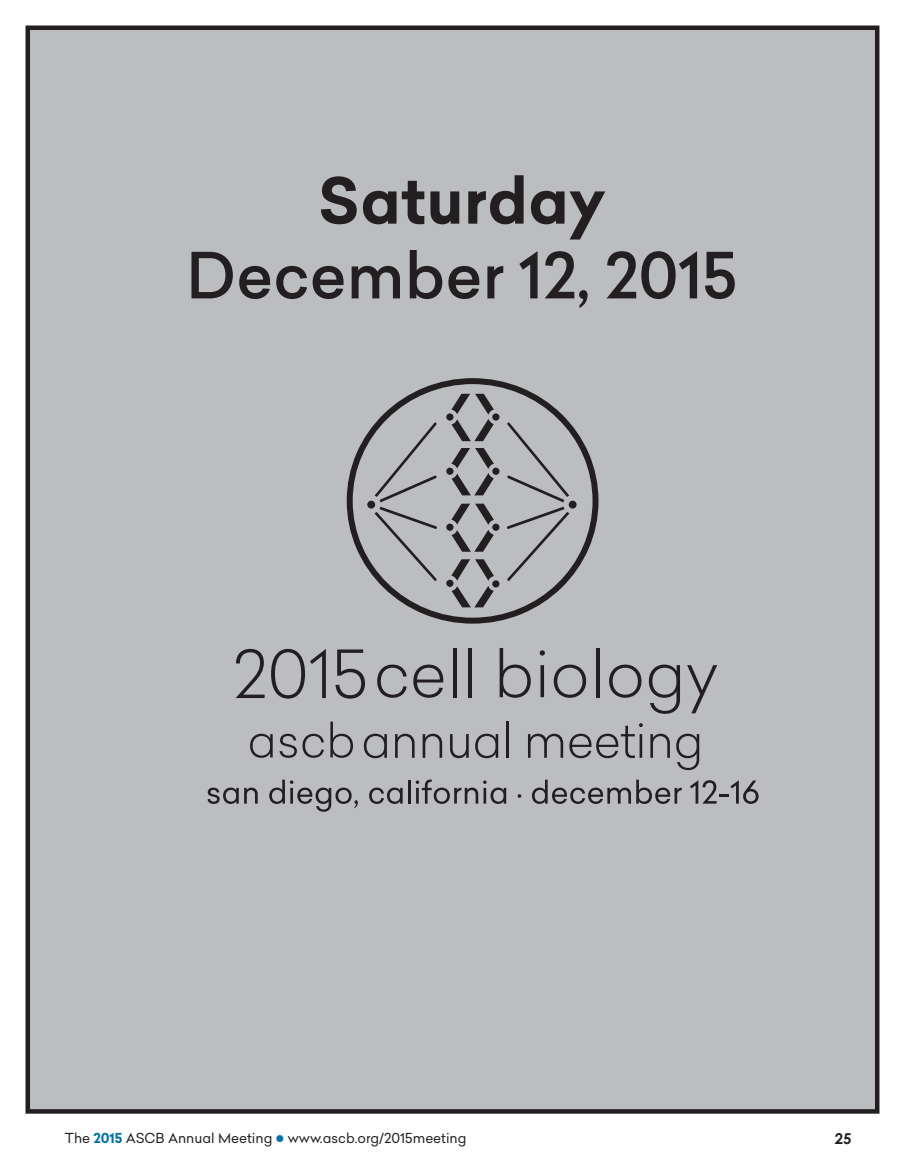
<style>
.page{position:relative;width:905px;height:1175px;background:#fff}
.page>*{position:absolute;margin:0;border:0;box-sizing:border-box;transform-origin:0 0}
.t1{font:500 62.25px "Celias";color:#231f20}
.t2{font:700 62.25px "Celias";color:#231f20}
.t3{font:700 15px "Century Gothic";color:#231f20}
.t4{font:13.5px "Celias";color:#231f20}
.s1{font-weight:700;color:#0073ae}
.s2{color:#0073ae}
</style>
<div class="page">
<div style="left:28px;top:28px;width:849px;height:1083px;background:#bcbdc0"></div>
<div style="left:26px;top:26px;width:853px;height:1087px;border:4px solid #231f20"></div>
<svg style="left:250px;top:733px;width:23px;height:25px"></svg>
<svg style="left:279px;top:733px;width:45px;height:25px"></svg>
<svg style="left:330px;top:721px;width:23px;height:37px"></svg>
<svg style="left:364px;top:733px;width:23px;height:25px"></svg>
<svg style="left:395px;top:733px;width:19px;height:24px"></svg>
<svg style="left:422px;top:733px;width:20px;height:24px"></svg>
<svg style="left:450px;top:734px;width:18px;height:24px"></svg>
<svg style="left:475px;top:733px;width:23px;height:25px"></svg>
<hr style="left:506px;top:721px;width:3px;height:36px;background:#231f20">
<svg style="left:528px;top:733px;width:35px;height:24px"></svg>
<svg style="left:569px;top:723px;width:74px;height:35px"></svg>
<hr style="left:639px;top:734px;width:3px;height:23px;background:#231f20">
<svg style="left:650px;top:733px;width:20px;height:24px"></svg>
<svg style="left:676px;top:733px;width:23px;height:37px"></svg>
<svg style="left:347px;top:378px;width:251px;height:245px"></svg>
<div style="left:367px;top:500px;width:8px;height:8px;background:#231f20;border-radius:50%"></div>
<svg style="left:374px;top:422px;width:63px;height:159px"></svg>
<div style="left:568px;top:500px;width:8px;height:8px;background:#231f20;border-radius:50%"></div>
<svg style="left:507px;top:422px;width:62px;height:159px"></svg>
<div style="left:446px;top:579px;width:7px;height:8px;background:#231f20;border-radius:50%"></div>
<div style="left:492px;top:580px;width:7px;height:7px;background:#231f20;border-radius:50%"></div>
<svg style="left:451px;top:559px;width:43px;height:48px"></svg>
<div style="left:446px;top:523px;width:7px;height:8px;background:#231f20;border-radius:50%"></div>
<div style="left:492px;top:523px;width:7px;height:8px;background:#231f20;border-radius:50%"></div>
<svg style="left:451px;top:503px;width:43px;height:49px"></svg>
<div style="left:446px;top:467px;width:7px;height:8px;background:#231f20;border-radius:50%"></div>
<div style="left:492px;top:467px;width:7px;height:8px;background:#231f20;border-radius:50%"></div>
<svg style="left:451px;top:448px;width:43px;height:47px"></svg>
<div style="left:446px;top:413px;width:7px;height:7px;background:#231f20;border-radius:50%"></div>
<div style="left:492px;top:413px;width:7px;height:7px;background:#231f20;border-radius:50%"></div>
<svg style="left:451px;top:394px;width:43px;height:47px"></svg>
<svg style="left:207px;top:787px;width:51px;height:17px"></svg>
<svg style="left:269px;top:779px;width:89px;height:32px"></svg>
<svg style="left:369px;top:787px;width:33px;height:17px"></svg>
<hr style="left:408px;top:779px;width:2px;height:24px;background:#231f20">
<svg style="left:415px;top:779px;width:91px;height:25px"></svg>
<svg style="left:517px;top:794px;width:4px;height:4px"></svg>
<svg style="left:532px;top:779px;width:149px;height:25px"></svg>
<svg style="left:690px;top:780px;width:68px;height:24px"></svg>
<svg style="left:235px;top:649px;width:30px;height:49px"></svg>
<svg style="left:271px;top:649px;width:55px;height:49px"></svg>
<svg style="left:335px;top:649px;width:30px;height:49px"></svg>
<svg style="left:377px;top:664px;width:30px;height:33px"></svg>
<svg style="left:413px;top:664px;width:30px;height:33px"></svg>
<hr style="left:453px;top:648px;width:3px;height:49px;background:#231f20">
<hr style="left:468px;top:648px;width:4px;height:49px;background:#231f20">
<svg style="left:499px;top:648px;width:32px;height:49px"></svg>
<svg style="left:539px;top:650px;width:6px;height:47px"></svg>
<svg style="left:553px;top:664px;width:33px;height:33px"></svg>
<hr style="left:596px;top:648px;width:3px;height:49px;background:#231f20">
<svg style="left:609px;top:664px;width:32px;height:33px"></svg>
<svg style="left:649px;top:664px;width:31px;height:50px"></svg>
<svg style="left:687px;top:665px;width:30px;height:48px"></svg>
<h1 class="t2" style="left:318px;top:156px;width:289px">Saturday</h1>
<h1 class="t1" style="left:186px;top:232px;width:552px">December 12, 2015</h1>
<p class="t4" style="left:65px;top:1128px;width:403px">The <span class="s1">2015</span> ASCB Annual Meeting <span class="s2">●</span> www.ascb.org/2015meeting</p>
<p class="t3" style="left:834px;top:1127px;width:18px">25</p>
</div>
